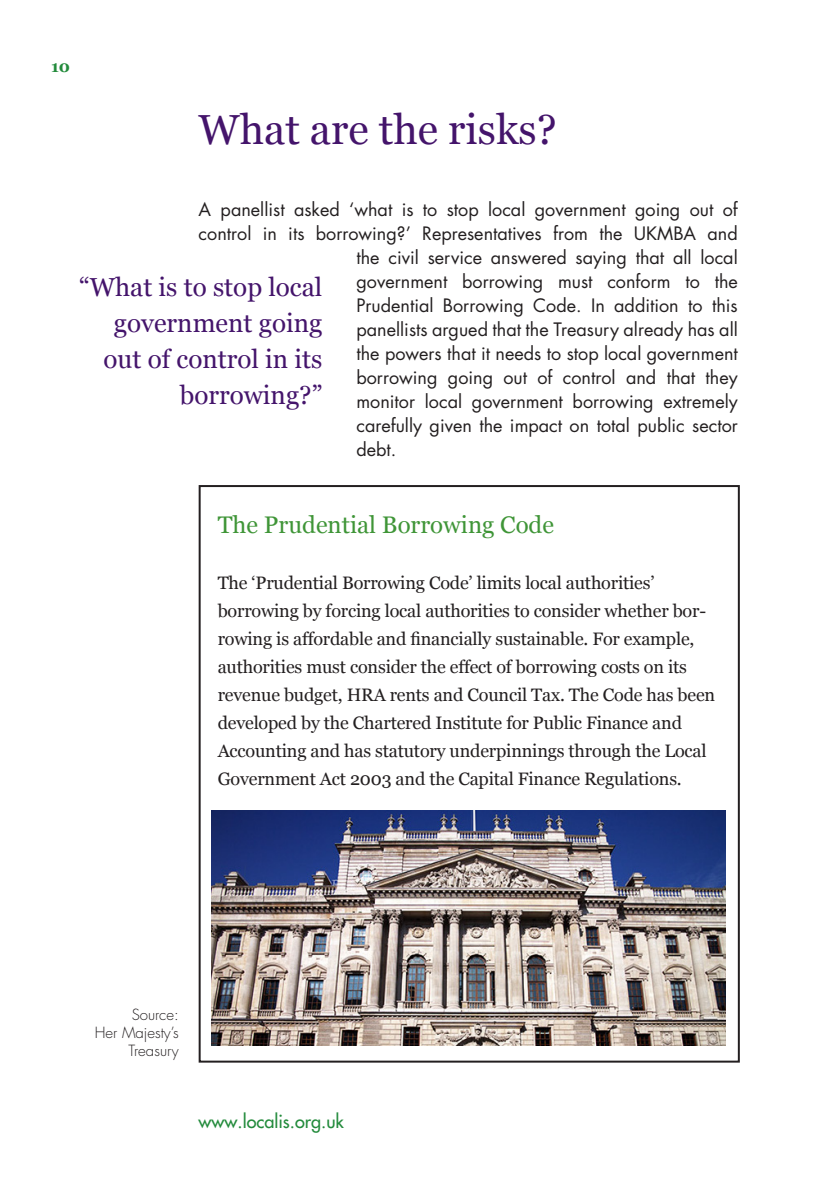
<style>
.page{position:relative;width:840px;height:1191px;background:#fff}
.page>*{position:absolute;margin:0;border:0;box-sizing:border-box;transform-origin:0 0}
.t1{font:42px "Georgia";color:#44146b}
.t2{font:26px/36px "Georgia";color:#44146b;text-align:right}
.t3{font:24px "Georgia";color:#3f9537}
.t4{font:18px "Futura Std";color:#231f20}
.t5{font:18px/28px "Georgia";letter-spacing:-.01em;color:#231f20}
.t6{font:500 18px "Futura Std";color:#238b3c}
.t7{font:700 16px "Georgia";color:#238b3c}
.t8{font:300 15px/18px "Futura Std";color:#231f20;text-align:right}
</style>
<div class="page">
<div style="left:198px;top:485px;width:541px;height:577px;border:2px solid #231f20"></div>
<img style="left:211px;top:810px;width:513px;height:235px">
<p class="t7" style="left:51px;top:56px;width:21px">10</p>
<h1 class="t1" style="left:198px;top:104px;width:359px">What are the risks?</h1>
<p class="t4" style="left:198px;top:198px;width:540px">A panellist asked ‘what is to stop local government going out of</p>
<p class="t4" style="left:198px;top:222px;width:540px">control in its borrowing?’ Representatives from the UKMBA and</p>
<p class="t4" style="left:356px;top:246px;width:382px">the civil service answered saying that all local</p>
<p class="t4" style="left:356px;top:270px;width:383px">government borrowing must conform to the</p>
<p class="t4" style="left:356px;top:294px;width:382px">Prudential Borrowing Code. In addition to this</p>
<p class="t4" style="left:356px;top:318px;width:383px">panellists argued that the Treasury already has all</p>
<p class="t4" style="left:356px;top:342px;width:383px">the powers that it needs to stop local government</p>
<p class="t4" style="left:356px;top:366px;width:382px">borrowing going out of control and that they</p>
<p class="t4" style="left:356px;top:390px;width:382px">monitor local government borrowing extremely</p>
<p class="t4" style="left:356px;top:414px;width:382px">carefully given the impact on total public sector</p>
<p class="t4" style="left:356px;top:438px;width:41px">debt.</p>
<h2 class="t2" style="left:79px;top:270px;width:245px">“What is to stop local government going out of control in its borrowing?”</h2>
<h3 class="t3" style="left:217px;top:510px;width:337px">The Prudential Borrowing Code</h3>
<p class="t5" style="left:217px;top:569px;width:498px">The ‘Prudential Borrowing Code’ limits local authorities’ borrowing by forcing local authorities to consider whether bor&shy;rowing is affordable and financially sustainable. For example, authorities must consider the effect of borrowing costs on its revenue budget, HRA rents and Council Tax. The Code has been developed by the Chartered Institute for Public Finance and Accounting and has statutory underpinnings through the Local Government Act 2003 and the Capital Finance Regulations.</p>
<p class="t8" style="left:95px;top:1006px;width:85px">Source:<br>Her Majesty’s<br>Treasury</p>
<p class="t6" style="left:198px;top:1110px;width:147px">www.localis.org.uk</p>
</div>
